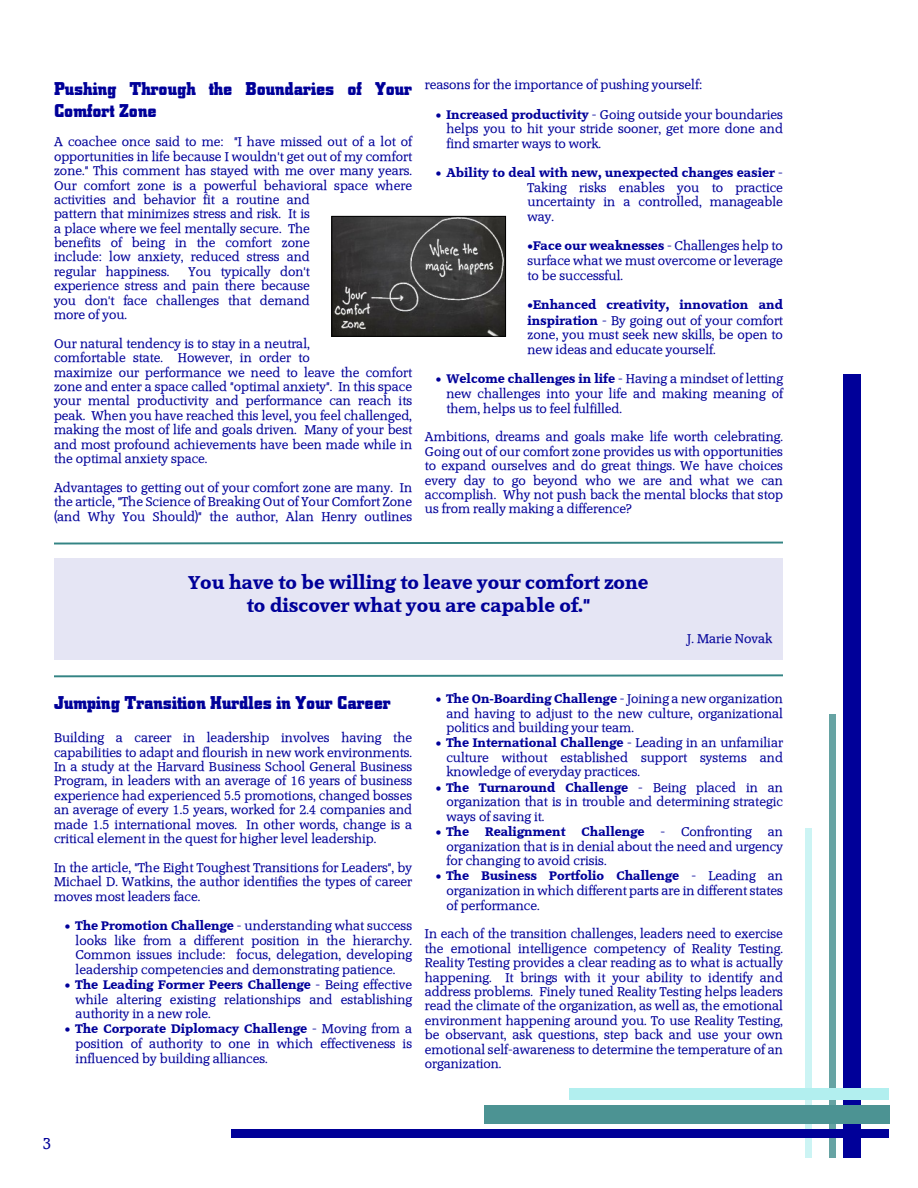
<style>
.page{position:relative;width:918px;height:1188px;background:#fff}
.page>*{position:absolute;margin:0;border:0;box-sizing:border-box;transform-origin:0 0}
.t1{font:18px/21.8px "Commerce SF Bold";color:#009}
.t2{font:18px/23px "Accord SF Bold";color:#009;text-align:center}
.t3{font:15px "Accord SF";color:#009}
.t4{font:12px/14.4px "Accord SF";color:#009;text-align:justify}
.t5{font:12px "Accord SF Bold";color:#009}
.s1{font-family:"Accord SF Bold"}
.s2{font-family:"Accord SF"}
</style>
<div class="page">
<div style="left:844px;top:374px;width:17px;height:784px;background:#009"></div>
<div style="left:805px;top:828px;width:7px;height:330px;background:#ccf4f4"></div>
<div style="left:830px;top:714px;width:6px;height:444px;background:#66a3a3"></div>
<div style="left:570px;top:1088px;width:319px;height:12px;background:#b2efef"></div>
<div style="left:232px;top:1129px;width:657px;height:8px;background:#009"></div>
<div style="left:484px;top:1106px;width:405px;height:18px;background:#4c9393"></div>
<svg style="left:54px;top:541px;width:729px;height:4px"></svg>
<img style="left:333px;top:218px;width:171px;height:117px">
<div style="left:331px;top:216px;width:175px;height:121px;border:1px solid #000"></div>
<svg style="left:54px;top:674px;width:729px;height:4px"></svg>
<div style="left:54px;top:558px;width:729px;height:102px;background:#e5e5f4"></div>
<h1 class="t1" style="left:54px;top:79px;width:360px">Pushing Through the Boundaries of Your<br>Comfort Zone</h1>
<p class="t4" style="left:54px;top:135px;width:360px;text-align:left">A coachee once said to me: "I have missed out of a lot of opportunities in life because I wouldn't get out of my comfort zone." This comment has stayed with me over many years.<br>Our comfort zone is a powerful behavioral space where activities and behavior fit a routine and<br>pattern that minimizes stress and risk. It is<br>a place where we feel mentally secure. The<br>benefits of being in the comfort zone<br>include: low anxiety, reduced stress and<br>regular happiness.</p>
<p class="t4" style="left:54px;top:265px;width:257px;text-indent:134px">You typically don't experience stress and pain there because you don't face challenges that demand more of you.</p>
<p class="t4" style="left:54px;top:337px;width:360px;text-align:left">Our natural tendency is to stay in a neutral,<br>comfortable state. However, in order to<br>maximize our performance we need to leave the comfort zone and enter a space called "optimal anxiety". In this space your mental productivity and performance can reach its peak. When you have reached this level, you feel challenged, making the most of life and goals driven. Many of your best and most profound achievements have been made while in the optimal anxiety space.</p>
<p class="t4" style="left:54px;top:480px;width:360px">Advantages to getting out of your comfort zone are many. In the article, "The Science of Breaking Out of Your Comfort Zone (and Why You Should)" the author, Alan Henry outlines</p>
<p class="t4" style="left:425px;top:78px;width:279px">reasons for the importance of pushing yourself:</p>
<p class="t4" style="left:446px;top:107px;width:338px"><span class="s1">Increased productivity</span> - Going outside your boundaries helps you to hit your stride sooner, get more done and find smarter ways to work.</p>
<p class="t5" style="left:446px;top:167px;width:338px">Ability to deal with new, unexpected changes easier <span class="s2">-</span></p>
<p class="t4" style="left:528px;top:181px;width:257px">Taking risks enables you to practice uncertainty in a controlled, manageable way.</p>
<p class="t5" style="left:533px;top:240px;width:251px">Face our weaknesses <span class="s2">- Challenges help to</span></p>
<p class="t4" style="left:528px;top:254px;width:257px">surface what we must overcome or leverage to be successful.</p>
<p class="t5" style="left:533px;top:299px;width:251px">Enhanced creativity, innovation and</p>
<p class="t4" style="left:528px;top:313px;width:257px"><span class="s1">inspiration</span> - By going out of your comfort zone, you must seek new skills, be open to new ideas and educate yourself.</p>
<p class="t4" style="left:446px;top:372px;width:338px"><span class="s1">Welcome challenges in life</span> - Having a mindset of letting new challenges into your life and making meaning of them, helps us to feel fulfilled.</p>
<p class="t4" style="left:425px;top:430px;width:360px">Ambitions, dreams and goals make life worth celebrating.<br>Going out of our comfort zone provides us with opportunities to expand ourselves and do great things. We have choices every day to go beyond who we are and what we can accomplish. Why not push back the mental blocks that stop us from really making a difference?</p>
<h1 class="t2" style="left:188px;top:572px;width:462px">You have to be willing to leave your comfort zone to discover what you are capable of."</h1>
<p class="t4" style="left:687px;top:632px;width:86px">J. Marie Novak</p>
<h1 class="t1" style="left:54px;top:693px;width:338px">Jumping Transition Hurdles in Your Career</h1>
<p class="t4" style="left:54px;top:731px;width:360px">Building a career in leadership involves having the capabilities to adapt and flourish in new work environments.<br>In a study at the Harvard Business School General Business Program, in leaders with an average of 16 years of business experience had experienced 5.5 promotions, changed bosses an average of every 1.5 years, worked for 2.4 companies and made 1.5 international moves. In other words, change is a critical element in the quest for higher level leadership.</p>
<p class="t4" style="left:54px;top:860px;width:360px">In the article, "The Eight Toughest Transitions for Leaders", by Michael D. Watkins, the author identifies the types of career moves most leaders face.</p>
<p class="t4" style="left:76px;top:919px;width:338px"><span class="s1">The Promotion Challenge</span> - understanding what success looks like from a different position in the hierarchy.<br>Common issues include: focus, delegation, developing leadership competencies and demonstrating patience.</p>
<p class="t5" style="left:76px;top:979px;width:338px">The Leading Former Peers Challenge <span class="s2">- Being effective</span></p>
<p class="t4" style="left:76px;top:992px;width:338px">while altering existing relationships and establishing authority in a new role.</p>
<p class="t5" style="left:76px;top:1023px;width:338px">The Corporate Diplomacy Challenge <span class="s2">- Moving from a</span></p>
<p class="t4" style="left:76px;top:1037px;width:338px">position of authority to one in which effectiveness is influenced by building alliances.</p>
<p class="t4" style="left:446px;top:691px;width:338px"><span class="s1">The On-Boarding Challenge</span> - Joining a new organization and having to adjust to the new culture, organizational politics and building your team.</p>
<p class="t5" style="left:446px;top:737px;width:338px">The International Challenge <span class="s2">- Leading in an unfamiliar</span></p>
<p class="t4" style="left:446px;top:751px;width:338px">culture without established support systems and knowledge of everyday practices.</p>
<p class="t5" style="left:446px;top:781px;width:338px">The Turnaround Challenge <span class="s2">- Being placed in an</span></p>
<p class="t4" style="left:446px;top:795px;width:338px">organization that is in trouble and determining strategic ways of saving it.</p>
<p class="t5" style="left:446px;top:826px;width:24px">The</p>
<p class="t5" style="left:485px;top:826px;width:82px">Realignment</p>
<p class="t5" style="left:582px;top:826px;width:64px">Challenge</p>
<p class="t4" style="left:661px;top:825px;width:93px">- Confronting</p>
<p class="t4" style="left:446px;top:825px;width:338px;text-indent:321px">an organization that is in denial about the need and urgency for changing to avoid crisis.</p>
<p class="t5" style="left:446px;top:870px;width:338px">The Business Portfolio Challenge <span class="s2">- Leading an</span></p>
<p class="t4" style="left:446px;top:884px;width:338px">organization in which different parts are in different states of performance.</p>
<p class="t4" style="left:425px;top:927px;width:360px">In each of the transition challenges, leaders need to exercise the emotional intelligence competency of Reality Testing.<br>Reality Testing provides a clear reading as to what is actually happening. It brings with it your ability to identify and address problems. Finely tuned Reality Testing helps leaders read the climate of the organization, as well as, the emotional environment happening around you. To use Reality Testing, be observant, ask questions, step back and use your own emotional self-awareness to determine the temperature of an organization.</p>
<p class="t3" style="left:43px;top:1135px;width:11px">3</p>
</div>
